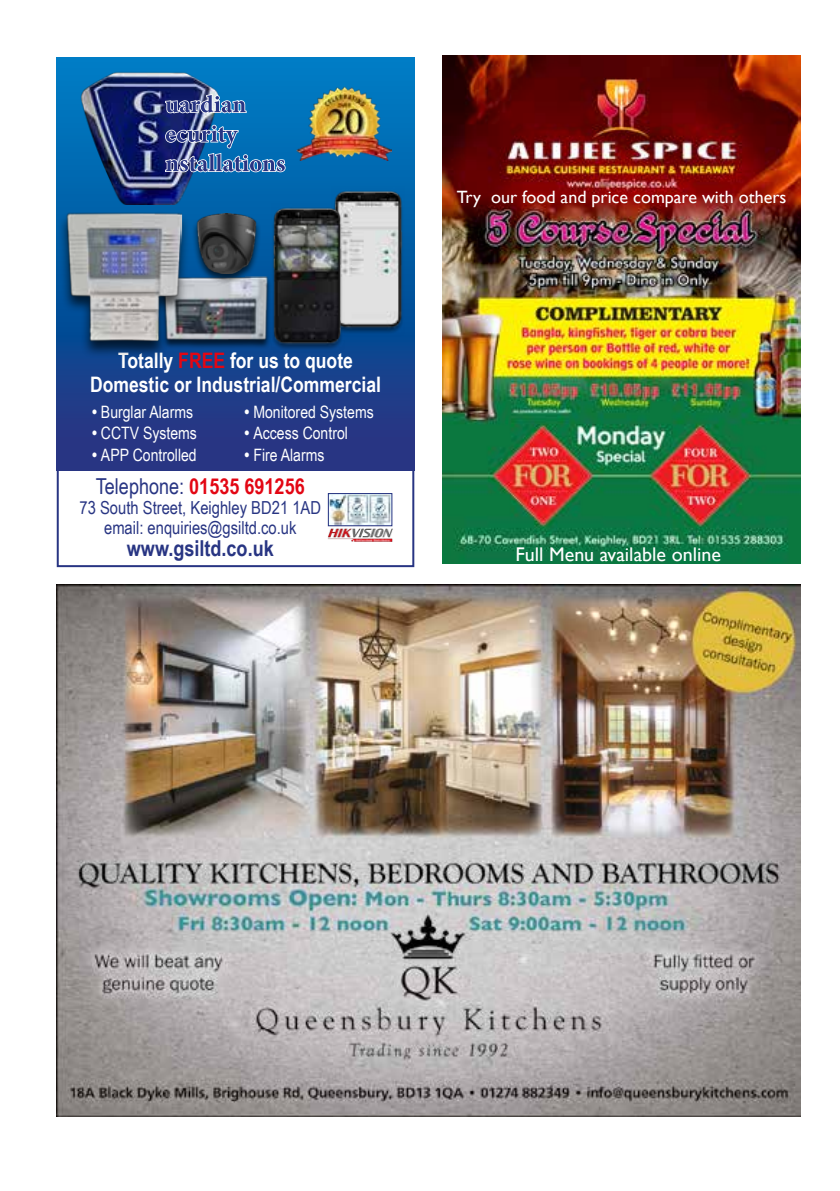
<style>
.page{position:relative;width:840px;height:1191px;background:#fff}
.page>*{position:absolute;margin:0;border:0;box-sizing:border-box;transform-origin:0 0}
.t1{font:700 22px "Arial Narrow";color:#e30613}
.t2{font:700 22px "Arial Narrow";color:#283583}
.t3{font:700 21.4px/23.4px "Arial Narrow";color:#fff;text-align:center}
.t4{font:19.8px "Gill Sans";color:#fff}
.t5{font:18px/20px "Arial Narrow";color:#283583;text-align:center}
.t6{font:17.8px "Gill Sans";color:#fff}
.t7{font:17px "Arial Narrow";color:#fff}
.s1{color:#e30613}
.s2{font-weight:700}
.s3{font-weight:400;color:#283583}
</style>
<div class="page">
<img style="left:56px;top:584px;width:743px;height:532px">
<div style="left:57px;top:58px;width:357px;height:412px;background:linear-gradient(to bottom,#007ec5,#1e307d)"></div>
<img style="left:78px;top:71px;width:145px;height:134px">
<svg style="left:164px;top:124px;width:122px;height:49px;background:#366eab"></svg>
<svg style="left:164px;top:93px;width:83px;height:22px;background:#506ea6"></svg>
<img style="left:297px;top:86px;width:94px;height:75px">
<div style="left:159px;top:276px;width:113px;height:73px;background:#000;opacity:.66"></div>
<img style="left:190px;top:276px;width:81px;height:67px">
<div style="left:191px;top:213px;width:70px;height:72px;background:#000;opacity:.66"></div>
<img style="left:194px;top:213px;width:65px;height:61px">
<img style="left:331px;top:187px;width:73px;height:150px">
<img style="left:271px;top:203px;width:73px;height:150px">
<img style="left:329px;top:495px;width:61px;height:29px">
<div style="left:327px;top:493px;width:65px;height:33px;border:1px solid #283583"></div>
<img style="left:328px;top:526px;width:65px;height:15px">
<div style="left:58px;top:212px;width:132px;height:146px;background:#000;opacity:.66"></div>
<img style="left:64px;top:209px;width:118px;height:134px">
<img style="left:442px;top:56px;width:358px;height:507px">
<p class="t6" style="left:456px;top:187px;width:331px">Try our food and price compare with others</p>
<p class="t3" style="left:90px;top:348px;width:292px">Totally <span class="s1">FREE</span> for us to quote<br>Domestic or Industrial/Commercial</p>
<p class="t7" style="left:92px;top:399px;width:102px"><span class="s2">•</span> Burglar Alarms</p>
<p class="t7" style="left:92px;top:421px;width:106px"><span class="s2">•</span> CCTV Systems</p>
<p class="t7" style="left:92px;top:442px;width:106px"><span class="s2">•</span> APP Controlled</p>
<p class="t7" style="left:244px;top:399px;width:130px"><span class="s2">•</span> Monitored Systems</p>
<p class="t7" style="left:244px;top:421px;width:105px"><span class="s2">•</span> Access Control</p>
<p class="t7" style="left:244px;top:442px;width:81px"><span class="s2">•</span> Fire Alarms</p>
<p class="t1" style="left:96px;top:470px;width:210px"><span class="s3">Telephone:</span> 01535 691256</p>
<p class="t5" style="left:80px;top:497px;width:243px">73 South Street, Keighley BD21 1AD email: enquiries@gsiltd.co.uk</p>
<p class="t2" style="left:127px;top:532px;width:148px">www.gsiltd.co.uk</p>
<p class="t4" style="left:515px;top:542px;width:207px">Full Menu available online</p>
</div>
